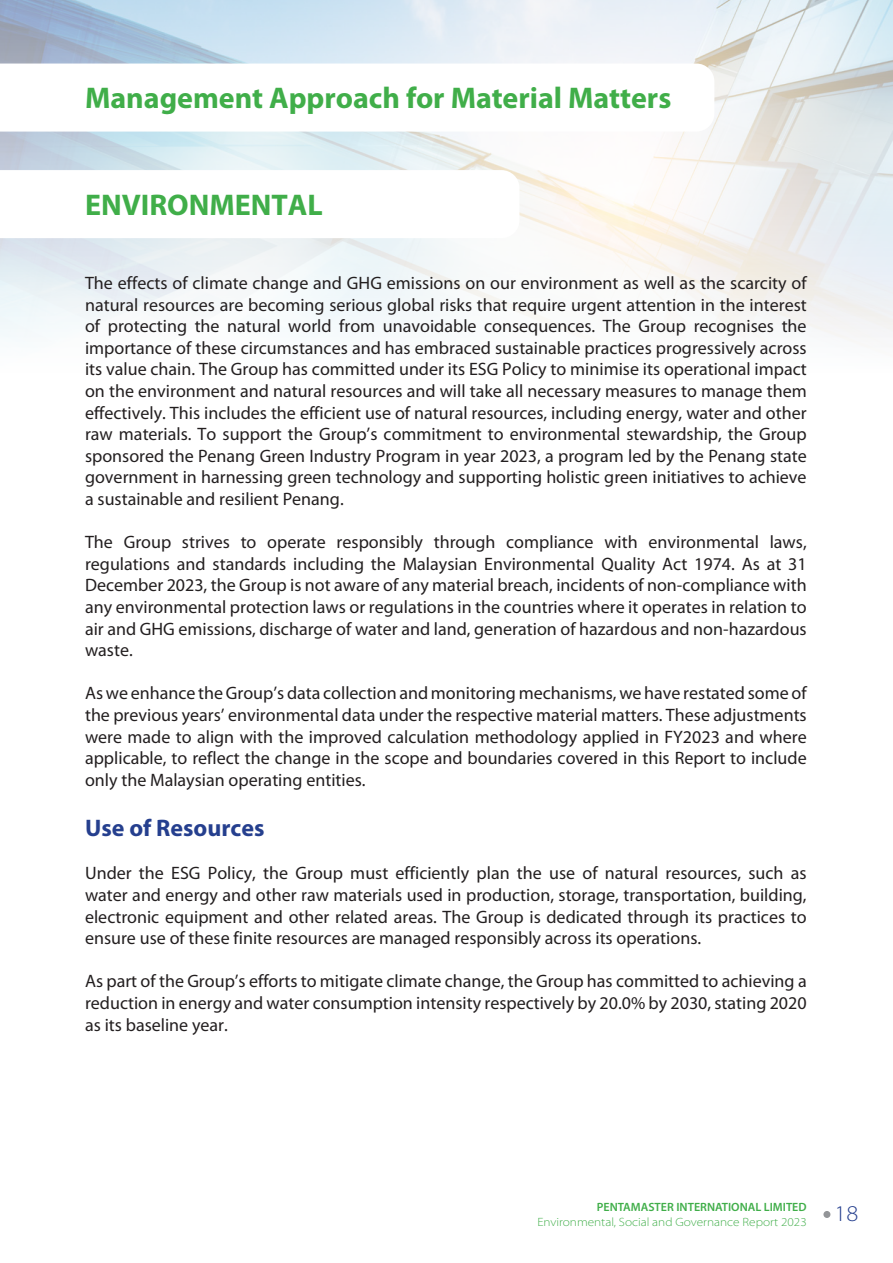
<style>
.page{position:relative;width:893px;height:1263px;background:#fff}
.page>*{position:absolute;margin:0;border:0;box-sizing:border-box;transform-origin:0 0}
.t1{font:700 30px "Myriad Pro";color:#40ae49}
.t2{font:700 24px "Myriad Pro";color:#253f8e}
.t3{font:300 semi-expanded 22.5px "Myriad Pro";color:#253f8e}
.t4{font:18px/21.6px "Myriad Pro";color:#231f20;text-align:justify}
.t5{font:300 semi-expanded 12px "Myriad Pro";color:#40ae49}
.t6{font:600 12px "Myriad Pro";color:#40ae49}
</style>
<div class="page">
<img style="left:0;top:0;width:893px;height:338px">
<div style="left:823px;top:1211px;width:7px;height:7px;background:#939598;border-radius:50%"></div>
<svg style="left:0;top:170px;width:519px;height:68px"></svg>
<svg style="left:0;top:64px;width:714px;height:68px"></svg>
<p class="t1" style="left:85px;top:81px;width:588px">Management Approach for Material Matters</p>
<p class="t1" style="left:85px;top:188px;width:239px">ENVIRONMENTAL</p>
<p class="t4" style="left:85px;top:272px;width:723px">The effects of climate change and GHG emissions on our environment as well as the scarcity of natural resources are becoming serious global risks that require urgent attention in the interest of protecting the natural world from unavoidable consequences. The Group recognises the importance of these circumstances and has embraced sustainable practices progressively across its value chain. The Group has committed under its ESG Policy to minimise its operational impact on the environment and natural resources and will take all necessary measures to manage them effectively. This includes the efficient use of natural resources, including energy, water and other raw materials. To support the Group’s commitment to environmental stewardship, the Group sponsored the Penang Green Industry Program in year 2023, a program led by the Penang state government in harnessing green technology and supporting holistic green initiatives to achieve a sustainable and resilient Penang.</p>
<p class="t4" style="left:85px;top:532px;width:723px">The Group strives to operate responsibly through compliance with environmental laws, regulations and standards including the Malaysian Environmental Quality Act 1974. As at 31<br>December 2023, the Group is not aware of any material breach, incidents of non-compliance with any environmental protection laws or regulations in the countries where it operates in relation to air and GHG emissions, discharge of water and land, generation of hazardous and non-hazardous waste.</p>
<p class="t4" style="left:85px;top:683px;width:723px">As we enhance the Group’s data collection and monitoring mechanisms, we have restated some of the previous years’ environmental data under the respective material matters. These adjustments were made to align with the improved calculation methodology applied in FY2023 and where applicable, to reflect the change in the scope and boundaries covered in this Report to include only the Malaysian operating entities.</p>
<p class="t2" style="left:85px;top:815px;width:181px">Use of Resources</p>
<p class="t4" style="left:85px;top:863px;width:723px">Under the ESG Policy, the Group must efficiently plan the use of natural resources, such as water and energy and other raw materials used in production, storage, transportation, building, electronic equipment and other related areas. The Group is dedicated through its practices to ensure use of these finite resources are managed responsibly across its operations.</p>
<p class="t4" style="left:85px;top:971px;width:723px">As part of the Group’s efforts to mitigate climate change, the Group has committed to achieving a reduction in energy and water consumption intensity respectively by 20.0% by 2030, stating 2020 as its baseline year.</p>
<p class="t6" style="left:597px;top:1201px;width:211px">PENTAMASTER INTERNATIONAL LIMITED</p>
<p class="t5" style="left:537px;top:1215px;width:271px">Environmental, Social and Governance Report 2023</p>
<p class="t3" style="left:835px;top:1201px;width:25px">18</p>
</div>
